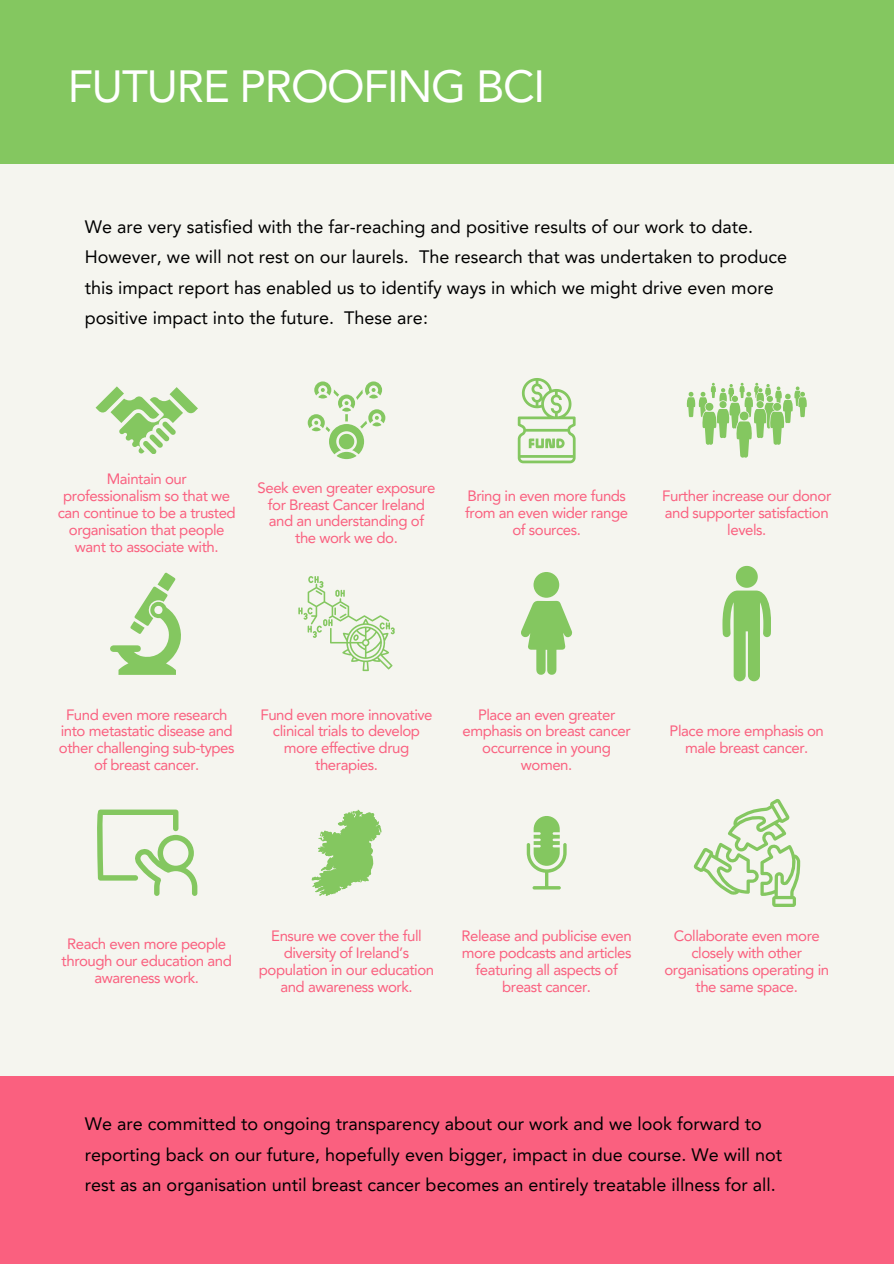
<style>
.page{position:relative;width:894px;height:1264px;background:#fff}
.page>*{position:absolute;margin:0;border:0;box-sizing:border-box;transform-origin:0 0}
.t1{font:45px "Avenir LT Pro";letter-spacing:-.03em;color:#fff}
.t2{font:18px/30.3px "Avenir LT Pro";color:#000}
.t3{font:15px/16.8px "Avenir LT Pro";letter-spacing:-.03em;color:#fa607f;text-align:center}
</style>
<div class="page">
<div style="left:0;top:0;width:893px;height:1263px;background:#f5f5ef"></div>
<div style="left:0;top:0;width:893px;height:164px;background:#84c760"></div>
<div style="left:0;top:1076px;width:893px;height:187px;background:#fa607f"></div>
<svg style="left:95px;top:386px;width:103px;height:68px"></svg>
<div style="left:336px;top:452px;width:20px;height:7px;background:#84c760;border-radius:50%"></div>
<svg style="left:307px;top:381px;width:78px;height:73px"></svg>
<svg style="left:517px;top:378px;width:58px;height:85px"></svg>
<svg style="left:686px;top:383px;width:120px;height:75px"></svg>
<svg style="left:110px;top:572px;width:71px;height:102px"></svg>
<svg style="left:298px;top:576px;width:96px;height:95px"></svg>
<svg style="left:521px;top:601px;width:51px;height:74px"></svg>
<div style="left:533px;top:572px;width:26px;height:25px;background:#84c760;border-radius:50%"></div>
<svg style="left:722px;top:566px;width:48px;height:115px"></svg>
<svg style="left:97px;top:809px;width:100px;height:86px"></svg>
<svg style="left:311px;top:809px;width:70px;height:86px"></svg>
<svg style="left:526px;top:816px;width:40px;height:73px"></svg>
<svg style="left:693px;top:799px;width:107px;height:107px"></svg>
<p class="t1" style="left:68px;top:67px;width:478px">FUTURE PROOFING BCI</p>
<h1 class="t2" style="left:85px;top:213px;width:703px">We are very satisfied with the far-reaching and positive results of our work to date.<br>However, we will not rest on our laurels. The research that was undertaken to produce this impact report has enabled us to identify ways in which we might drive even more positive impact into the future. These are:</h1>
<p class="t3" style="left:58px;top:472px;width:179px">Maintain our professionalism so that we can continue to be a trusted organisation that people want to associate with.</p>
<p class="t3" style="left:257px;top:480px;width:179px">Seek even greater exposure for Breast Cancer Ireland and an understanding of the work we do.</p>
<p class="t3" style="left:465px;top:489px;width:164px">Bring in even more funds from an even wider range of sources.</p>
<p class="t3" style="left:662px;top:489px;width:170px">Further increase our donor and supporter satisfaction levels.</p>
<p class="t3" style="left:59px;top:707px;width:177px">Fund even more research into metastatic disease and other challenging sub-types of breast cancer.</p>
<p class="t3" style="left:260px;top:707px;width:174px">Fund even more innovative clinical trials to develop more effective drug therapies.</p>
<p class="t3" style="left:462px;top:707px;width:170px">Place an even greater emphasis on breast cancer occurrence in young women.</p>
<p class="t3" style="left:669px;top:724px;width:156px">Place more emphasis on male breast cancer.</p>
<p class="t3" style="left:62px;top:937px;width:172px">Reach even more people through our education and awareness work.</p>
<p class="t3" style="left:259px;top:928px;width:177px">Ensure we cover the full diversity of Ireland’s population in our education and awareness work.</p>
<p class="t3" style="left:461px;top:928px;width:172px">Release and publicise even more podcasts and articles featuring all aspects of breast cancer.</p>
<p class="t3" style="left:664px;top:928px;width:166px">Collaborate even more closely with other organisations operating in the same space.</p>
<h2 class="t2" style="left:85px;top:1110px;width:698px">We are committed to ongoing transparency about our work and we look forward to reporting back on our future, hopefully even bigger, impact in due course. We will not rest as an organisation until breast cancer becomes an entirely treatable illness for all.</h2>
</div>
